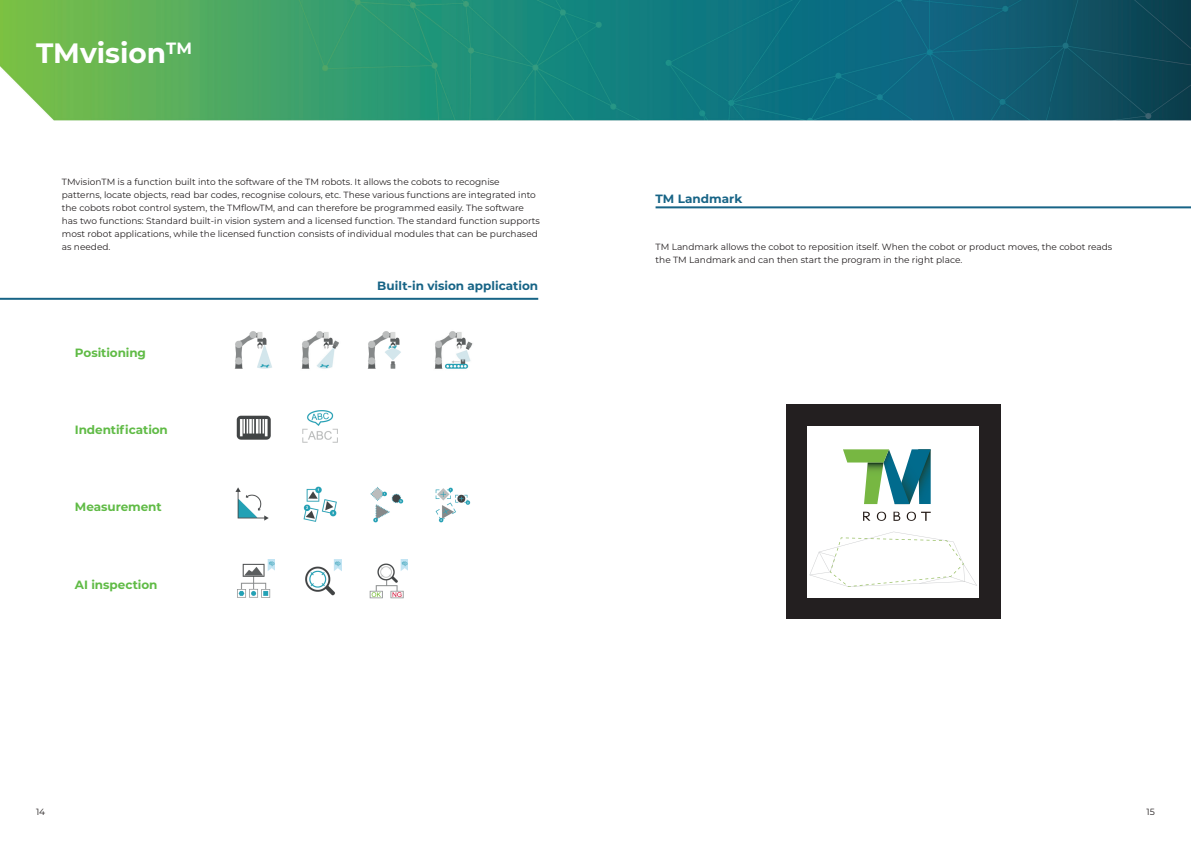
<style>
.page{position:relative;width:1191px;height:842px;background:#fff}
.page>*{position:absolute;margin:0;border:0;box-sizing:border-box;transform-origin:0 0}
.t1{font:700 28px "Montserrat";color:#fff}
.t2{font:700 12px "Montserrat";letter-spacing:-.005em;color:#60bb46}
.t3{font:700 12px "Montserrat";color:#176486}
.t4{font:9px/13px "Montserrat";color:#231f20}
</style>
<div class="page">
<img style="left:0;top:0;width:1191px;height:120px">
<hr style="left:0;top:298px;width:538px;height:2px;background:#176486">
<hr style="left:655px;top:206px;width:536px;height:2px;background:#176486">
<div style="left:786px;top:405px;width:214px;height:214px;background:#231f20"></div>
<div style="left:807px;top:426px;width:172px;height:171px;background:#fff"></div>
<svg style="left:863px;top:512px;width:7px;height:9px"></svg>
<svg style="left:877px;top:512px;width:9px;height:9px"></svg>
<svg style="left:906px;top:512px;width:24px;height:9px"></svg>
<svg style="left:893px;top:512px;width:7px;height:9px"></svg>
<svg style="left:843px;top:449px;width:87px;height:55px"></svg>
<svg style="left:809px;top:532px;width:168px;height:55px"></svg>
<img style="left:234px;top:331px;width:38px;height:38px">
<img style="left:301px;top:331px;width:38px;height:38px">
<img style="left:367px;top:331px;width:34px;height:38px">
<img style="left:434px;top:331px;width:39px;height:38px">
<img style="left:236px;top:415px;width:35px;height:25px">
<img style="left:235px;top:487px;width:34px;height:34px">
<img style="left:303px;top:486px;width:34px;height:36px">
<img style="left:370px;top:487px;width:34px;height:36px">
<img style="left:435px;top:487px;width:36px;height:36px">
<img style="left:237px;top:560px;width:38px;height:38px">
<img style="left:305px;top:560px;width:36px;height:36px">
<img style="left:369px;top:560px;width:39px;height:39px">
<img style="left:302px;top:410px;width:36px;height:33px">
<h1 class="t1" style="left:36px;top:33px;width:157px">TMvision<sup>TM</sup></h1>
<p class="t4" style="left:62px;top:175px;width:479px">TMvisionTM is a function built into the software of the TM robots. It allows the cobots to recognise patterns, locate objects, read bar codes, recognise colours, etc. These various functions are integrated into the cobots robot control system, the TMflowTM, and can therefore be programmed easily. The software has two functions: Standard built-in vision system and a licensed function. The standard function supports most robot applications, while the licensed function consists of individual modules that can be purchased as needed.</p>
<h2 class="t3" style="left:377px;top:277px;width:162px">Built-in vision application</h2>
<h2 class="t2" style="left:75px;top:344px;width:73px">Positioning</h2>
<h2 class="t2" style="left:75px;top:421px;width:95px">Indentification</h2>
<h2 class="t2" style="left:75px;top:498px;width:88px">Measurement</h2>
<h2 class="t2" style="left:75px;top:576px;width:84px">AI inspection</h2>
<h2 class="t3" style="left:655px;top:190px;width:88px">TM Landmark</h2>
<p class="t4" style="left:655px;top:240px;width:458px">TM Landmark allows the cobot to reposition itself. When the cobot or product moves, the cobot reads the TM Landmark and can then start the program in the right place.</p>
<p class="t4" style="left:36px;top:805px;width:11px">14</p>
<p class="t4" style="left:1146px;top:805px;width:10px">15</p>
</div>
